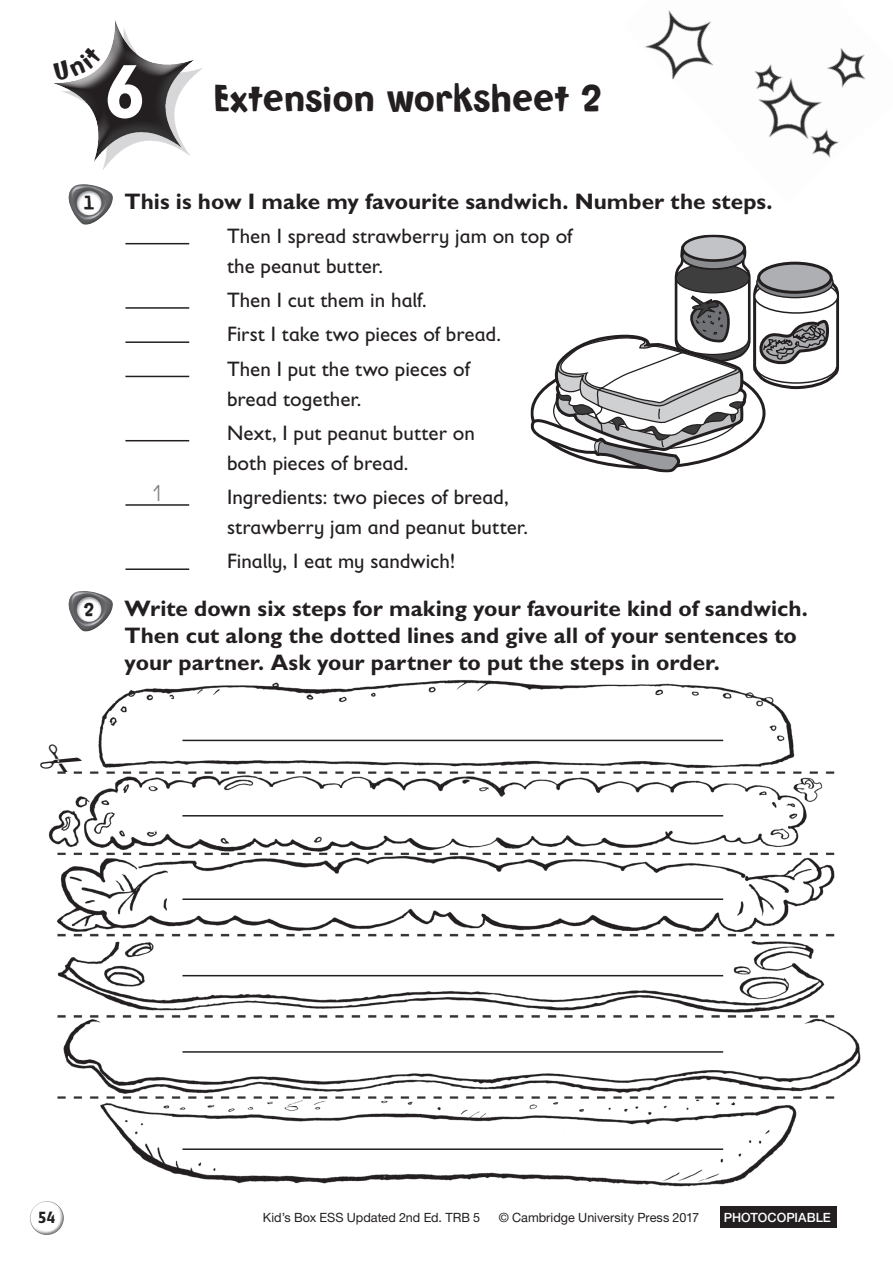
<style>
.page{position:relative;width:893px;height:1263px;background:#fff}
.page>*{position:absolute;margin:0;border:0;box-sizing:border-box;transform-origin:0 0}
.t1{font:700 76.2px "Gill Sans Infant Std";color:#fff}
.t2{font:39px "Roger";letter-spacing:-.005em;color:#231f20}
.t3{font:24px "Escolar Negra";color:#808285}
.t4{font:700 22.5px/27px "Gill Sans Std";color:#231f20}
.t5{font:21px/34.2px "Gill Sans Infant Std";color:#231f20}
.t6{font:19.5px "Roger";color:#231f20}
.t7{font:700 16.5px "Gill Sans Infant Std";color:#231f20}
.t8{font:12.75px "Helvetica Neue LT Std";color:#231f20}
.t9{font:500 12.75px "Helvetica Neue LT Std";letter-spacing:.005em;color:#fff}
</style>
<div class="page">
<div style="left:31px;top:1204px;width:37px;height:32px;background:#6c6d70;opacity:.75"></div>
<div style="left:720px;top:1206px;width:117px;height:21px;background:#231f20"></div>
<img style="left:48px;top:679px;width:813px;height:508px">
<img style="left:645px;top:10px;width:221px;height:148px">
<hr style="left:125px;top:243px;width:64px;height:1px;background:#231f20">
<hr style="left:125px;top:307px;width:64px;height:2px;background:#231f20">
<hr style="left:125px;top:341px;width:64px;height:2px;background:#231f20">
<hr style="left:125px;top:376px;width:64px;height:1px;background:#231f20">
<hr style="left:125px;top:440px;width:64px;height:1px;background:#231f20">
<hr style="left:125px;top:504px;width:64px;height:2px;background:#231f20">
<hr style="left:125px;top:568px;width:64px;height:2px;background:#231f20">
<img style="left:68px;top:184px;width:45px;height:41px">
<img style="left:68px;top:591px;width:45px;height:41px">
<hr style="left:182px;top:740px;width:541px;height:1px;background:#231f20">
<hr style="left:182px;top:815px;width:541px;height:1px;background:#231f20">
<hr style="left:182px;top:898px;width:541px;height:2px;background:#231f20">
<hr style="left:182px;top:975px;width:541px;height:1px;background:#231f20">
<hr style="left:182px;top:1051px;width:541px;height:2px;background:#231f20">
<hr style="left:182px;top:1148px;width:541px;height:2px;background:#231f20">
<svg style="left:683px;top:236px;width:61px;height:25px"></svg>
<div style="left:681px;top:235px;width:65px;height:27px;border:3px solid #231f20;border-radius:50%"></div>
<svg style="left:530px;top:241px;width:309px;height:231px"></svg>
<svg style="left:48px;top:744px;width:34px;height:28px"></svg>
<svg style="left:53px;top:20px;width:141px;height:142px"></svg>
<h1 class="t1" style="left:104px;top:47px;width:44px">6</h1>
<h2 class="t2" style="left:214px;top:76px;width:390px">Extension worksheet 2</h2>
<p class="t6" style="left:84px;top:191px;width:12px">1</p>
<p class="t6" style="left:84px;top:598px;width:12px">2</p>
<p class="t4" style="left:125px;top:188px;width:649px">This is how I make my favourite sandwich. Number the steps.</p>
<p class="t5" style="left:227px;top:221px;width:347px;line-height:30px">Then I spread strawberry jam on top of the peanut butter.</p>
<p class="t5" style="left:227px;top:283px;width:275px">Then I cut them in half.<br>First I take two pieces of bread.<br>Then I put the two pieces of</p>
<p class="t5" style="left:227px;top:381px;width:249px">bread together.<br>Next, I put peanut butter on</p>
<p class="t5" style="left:227px;top:446px;width:283px">both pieces of bread.<br>Ingredients: two pieces of bread,</p>
<p class="t5" style="left:227px;top:510px;width:302px">strawberry jam and peanut butter.<br>Finally, I eat my sandwich!</p>
<p class="t4" style="left:125px;top:594px;width:685px">Write down six steps for making your favourite kind of sandwich.<br>Then cut along the dotted lines and give all of your sentences to your partner. Ask your partner to put the steps in order.</p>
<p class="t3" style="left:152px;top:478px;width:12px">1</p>
<p class="t7" style="left:38px;top:1207px;width:20px">54</p>
<p class="t8" style="left:263px;top:1209px;width:219px">Kid’s Box ESS Updated 2nd Ed. TRB 5</p>
<p class="t8" style="left:499px;top:1209px;width:202px">© Cambridge University Press 2017</p>
<p class="t9" style="left:724px;top:1209px;width:109px">PHOTOCOPIABLE</p>
</div>
